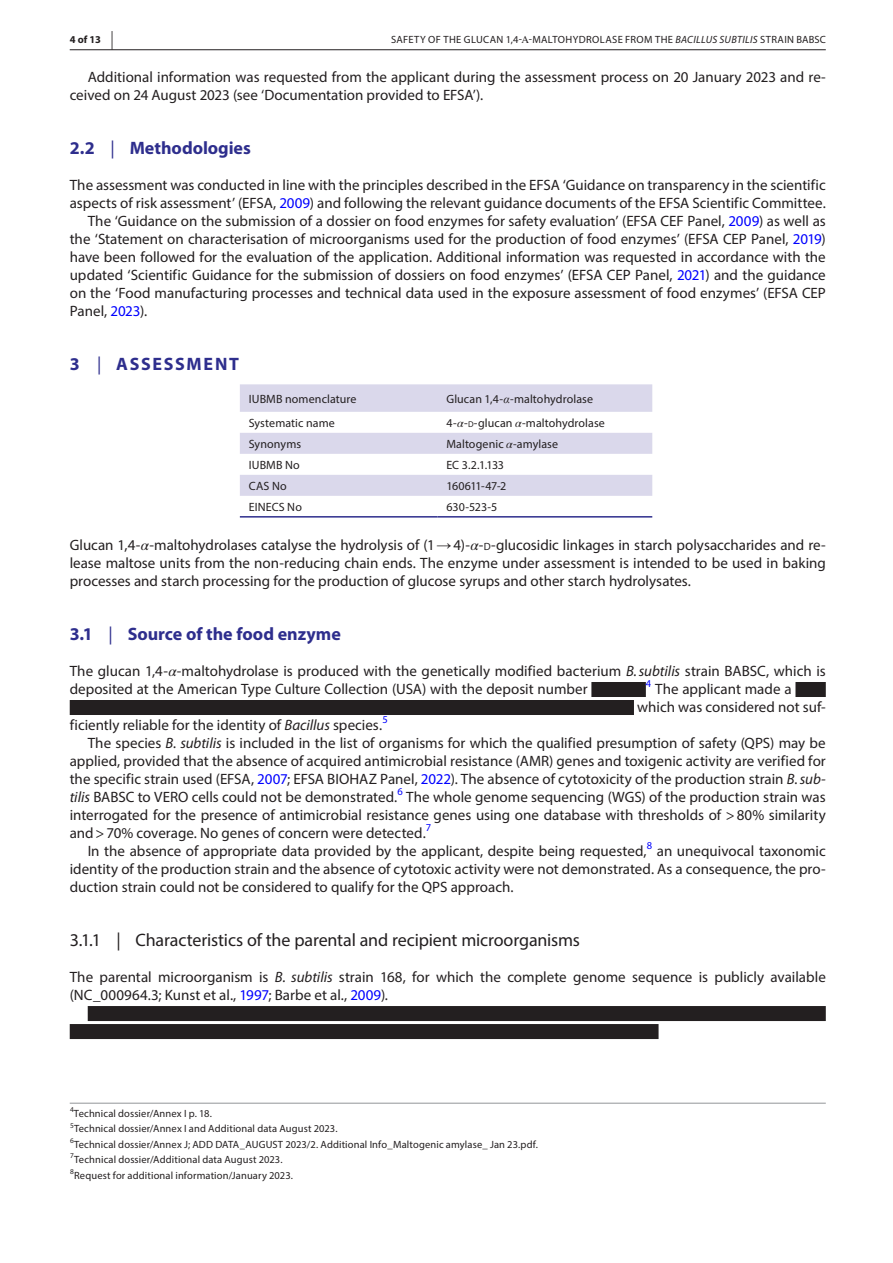
<style>
.page{position:relative;width:893px;height:1263px;background:#fff}
.page>*{position:absolute;margin:0;border:0;box-sizing:border-box;transform-origin:0 0}
.t1{font:18px "Myriad Pro";letter-spacing:-.01em;color:#231f20}
.t2{font:700 18px "Myriad Pro";color:#2e2e8d}
.t3{font:700 18px "Myriad Pro";letter-spacing:.095em;color:#2e2e8d}
.t4{font:15px/18px "Myriad Pro";color:#231f20}
.t5{font:12px "Myriad Pro";letter-spacing:.005em;color:#231f20}
.t6{font:12px "Myriad Pro";letter-spacing:-.035em;color:#231f20}
.t7{font:10.5px/15.3px "Myriad Pro";letter-spacing:.01em;color:#231f20}
.t8{font:10.5px "Myriad Pro";letter-spacing:.035em;color:#231f20}
.t9{font:700 10.5px "Myriad Pro";color:#231f20}
.t10{font:10.5px "Myriad Pro";color:#00f}
.t11{font:7.35px "Myriad Pro";color:#231f20}
.s1{font-size:18.6px}
.s2{font-family:"STIX"}
.s3{font-style:italic}
.s4{font-weight:400}
.s5{color:#00f}
.s6{font-family:"Times New Roman";font-style:italic}
.s7{font-family:"STIX";font-style:italic}
.s8{font-size:8.4px}
.s9{font-family:"Times New Roman"}
.s10{font-size:10.5px}
</style>
<div class="page">
<hr style="left:70px;top:49px;width:756px;height:1px;background:#231f20">
<div style="left:591px;top:682px;width:55px;height:15px;background:#231f20"></div>
<div style="left:795px;top:682px;width:31px;height:15px;background:#231f20"></div>
<div style="left:70px;top:700px;width:564px;height:15px;background:#231f20"></div>
<div style="left:88px;top:1006px;width:738px;height:15px;background:#231f20"></div>
<div style="left:70px;top:1024px;width:589px;height:15px;background:#231f20"></div>
<hr style="left:70px;top:1103px;width:756px;height:1px;background:#939598">
<svg style="left:240px;top:384px;width:412px;height:112px;fill:#dad8eb"></svg>
<hr style="left:240px;top:516px;width:197px;height:2px;background:#2e2e8d">
<hr style="left:437px;top:516px;width:215px;height:2px;background:#2e2e8d">
<p class="t9" style="left:70px;top:32px;width:45px">4 of 13 <span class="s1">|</span></p>
<p class="t8" style="left:391px;top:33px;width:436px">SAFETY OF THE GLUCAN 1,4-<span class="s2">Α</span>-MALTOHYDROLASE FROM THE <span class="s3">BACILLUS SUBTILIS</span> STRAIN BABSC</p>
<p class="t4" style="left:70px;top:68px;width:757px;text-indent:18px">Additional information was requested from the applicant during the assessment process on 20 January 2023 and re&shy;ceived on 24 August 2023 (see ‘Documentation provided to EFSA’).</p>
<p class="t2" style="left:70px;top:136px;width:183px">2.2 <span class="s4">|</span> Methodologies</p>
<p class="t4" style="left:70px;top:176px;width:758px">The assessment was conducted in line with the principles described in the EFSA ‘Guidance on transparency in the scientific</p>
<p class="t4" style="left:70px;top:194px;width:758px">aspects of risk assessment’ (EFSA, <span class="s5">2009</span>) and following the relevant guidance documents of the EFSA Scientific Committee.</p>
<p class="t4" style="left:88px;top:212px;width:740px">The ‘Guidance on the submission of a dossier on food enzymes for safety evaluation’ (EFSA CEF Panel, <span class="s5">2009</span>) as well as</p>
<p class="t4" style="left:70px;top:230px;width:758px">the ‘Statement on characterisation of microorganisms used for the production of food enzymes’ (EFSA CEP Panel, <span class="s5">2019</span>)</p>
<p class="t4" style="left:70px;top:248px;width:758px">have been followed for the evaluation of the application. Additional information was requested in accordance with the</p>
<p class="t4" style="left:70px;top:266px;width:757px">updated ‘Scientific Guidance for the submission of dossiers on food enzymes’ (EFSA CEP Panel, <span class="s5">2021</span>) and the guidance</p>
<p class="t4" style="left:70px;top:284px;width:758px">on the ‘Food manufacturing processes and technical data used in the exposure assessment of food enzymes’ (EFSA CEP</p>
<p class="t4" style="left:70px;top:302px;width:79px">Panel, <span class="s5">2023</span>).</p>
<p class="t3" style="left:70px;top:352px;width:171px">3 <span class="s4">|</span> ASSESSMENT</p>
<p class="t5" style="left:249px;top:391px;width:109px">IUBMB nomenclature</p>
<p class="t5" style="left:446px;top:391px;width:148px">Glucan 1,4-<span class="s6">α</span>-maltohydrolase</p>
<p class="t5" style="left:249px;top:415px;width:88px">Systematic name</p>
<p class="t5" style="left:446px;top:415px;width:160px">4-<span class="s7">α</span>-<span class="s8">d</span>-glucan <span class="s7">α</span>-maltohydrolase</p>
<p class="t5" style="left:249px;top:436px;width:54px">Synonyms</p>
<p class="t5" style="left:446px;top:436px;width:113px">Maltogenic <span class="s7">α</span>-amylase</p>
<p class="t5" style="left:249px;top:457px;width:52px">IUBMB No</p>
<p class="t5" style="left:446px;top:457px;width:59px">EC 3.2.1.133</p>
<p class="t5" style="left:249px;top:478px;width:39px">CAS No</p>
<p class="t6" style="left:446px;top:478px;width:62px">160611-47-2</p>
<p class="t5" style="left:249px;top:499px;width:55px">EINECS No</p>
<p class="t5" style="left:446px;top:499px;width:52px">630-523-5</p>
<p class="t4" style="left:70px;top:536px;width:758px;text-align:justify">Glucan 1,4-<span class="s7">α</span>-maltohydrolases catalyse the hydrolysis of (1<span class="s9">→</span>4)-<span class="s7">α</span>-<span class="s10">d</span>-glucosidic linkages in starch polysaccharides and re&shy;lease maltose units from the non-reducing chain ends. The enzyme under assessment is intended to be used in baking processes and starch processing for the production of glucose syrups and other starch hydrolysates.</p>
<p class="t2" style="left:70px;top:622px;width:273px">3.1 <span class="s4">|</span> Source of the food enzyme</p>
<p class="t4" style="left:70px;top:662px;width:757px">The glucan 1,4-<span class="s7">α</span>-maltohydrolase is produced with the genetically modified bacterium <span class="s3">B.subtilis</span> strain BABSC, which is deposited at the American Type Culture Collection (USA) with the deposit number</p>
<p class="t10" style="left:646px;top:677px;width:7px">4</p>
<p class="t4" style="left:637px;top:680px;width:190px;text-indent:18px">The applicant made a which was considered not suf-</p>
<p class="t4" style="left:70px;top:716px;width:314px">ficiently reliable for the identity of <span class="s3">Bacillus</span> species.</p>
<p class="t10" style="left:382px;top:713px;width:7px">5</p>
<p class="t4" style="left:70px;top:734px;width:758px;text-align:justify;text-indent:18px">The species <span class="s3">B. subtilis</span> is included in the list of organisms for which the qualified presumption of safety (QPS) may be applied, provided that the absence of acquired antimicrobial resistance (AMR) genes and toxigenic activity are verified for the specific strain used (EFSA, <span class="s5">2007</span>; EFSA BIOHAZ Panel, <span class="s5">2022</span>). The absence of cytotoxicity of the production strain <span class="s3">B.sub&shy;tilis</span> BABSC to VERO cells could not be demonstrated.</p>
<p class="t10" style="left:397px;top:785px;width:7px">6</p>
<p class="t4" style="left:70px;top:788px;width:758px;text-align:justify;text-indent:336px">The whole genome sequencing (WGS) of the production strain was interrogated for the presence of antimicrobial resistance genes using one database with thresholds of &gt;80% similarity and&gt;70% coverage. No genes of concern were detected.</p>
<p class="t10" style="left:426px;top:821px;width:7px">7</p>
<p class="t4" style="left:88px;top:842px;width:560px">In the absence of appropriate data provided by the applicant, despite being requested,</p>
<p class="t10" style="left:647px;top:839px;width:7px">8</p>
<p class="t4" style="left:70px;top:842px;width:758px;text-align:justify;text-indent:587px">an unequivocal taxonomic identity of the production strain and the absence of cytotoxic activity were not demonstrated. As a consequence, the pro&shy;duction strain could not be considered to qualify for the QPS approach.</p>
<p class="t1" style="left:70px;top:929px;width:512px">3.1.1 | Characteristics of the parental and recipient microorganisms</p>
<p class="t4" style="left:70px;top:968px;width:758px">The parental microorganism is <span class="s3">B. subtilis</span> strain 168, for which the complete genome sequence is publicly available (NC_000964.3; Kunst et al., <span class="s5">1997</span>; Barbe et al., <span class="s5">2009</span>).</p>
<p class="t7" style="left:70px;top:1106px;width:469px"><sup>4</sup>Technical dossier/Annex I p. 18.<br><sup>5</sup>Technical dossier/Annex I and Additional data August 2023.<br><sup>6</sup>Technical dossier/Annex J; ADD DATA_AUGUST 2023/2. Additional Info_Maltogenic amylase_ Jan 23.pdf.<br><sup>7</sup>Technical dossier/Additional data August 2023.</p>
<p class="t11" style="left:70px;top:1167px;width:5px">8</p>
<p class="t7" style="left:74px;top:1167px;width:220px">Request for additional information/January 2023.</p>
</div>
